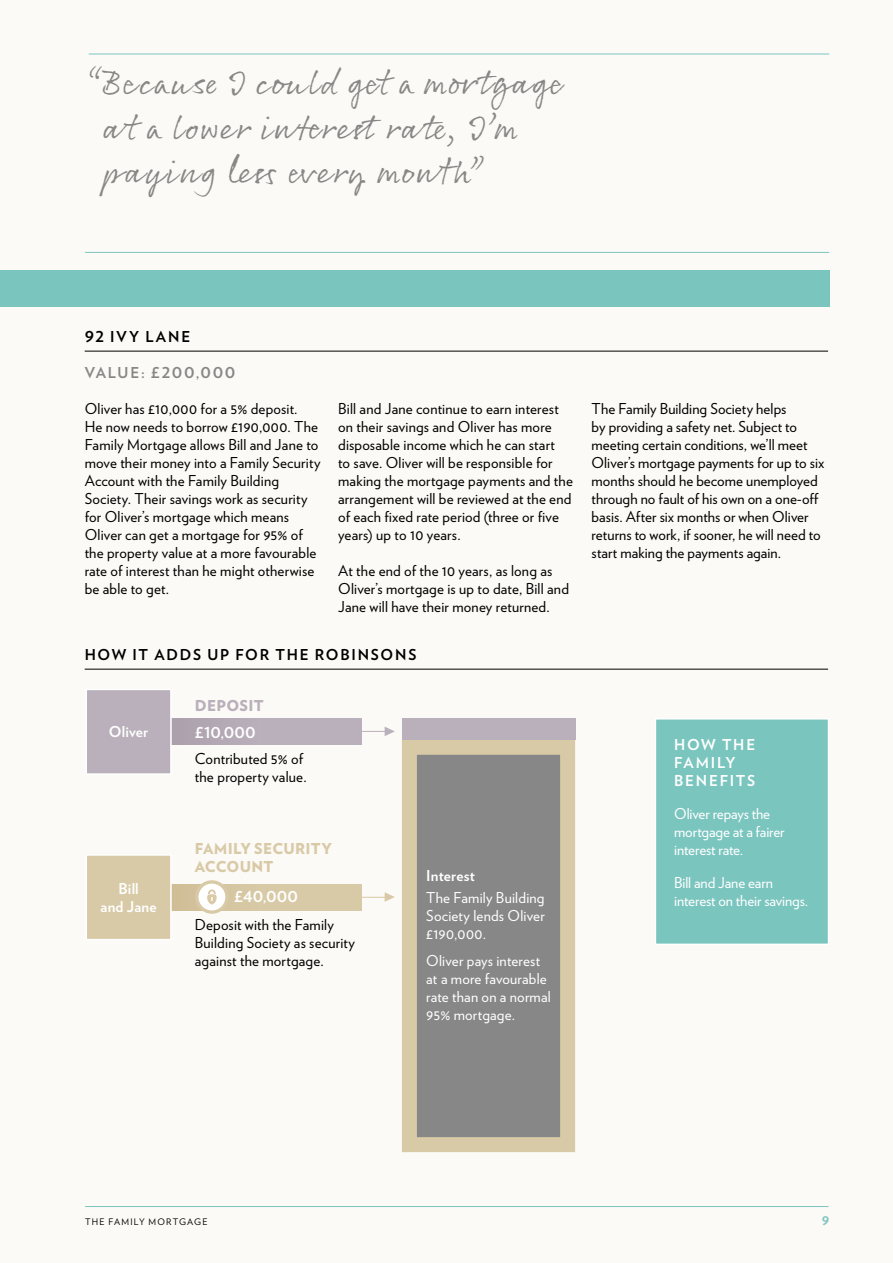
<style>
.page{position:relative;width:893px;height:1263px;background:#fcfaf6}
.page>*{position:absolute;margin:0;border:0;box-sizing:border-box;transform-origin:0 0}
.t1{font:35.4px/44.2px "Rollerscript Rough";letter-spacing:.045em;color:#878787}
.t2{font:15px/18px "Verlag";letter-spacing:.01em;color:#000}
.t3{font:15px/18px "Verlag";color:#fff}
.t4{font:700 15px/18px "Verlag";letter-spacing:.015em;color:#fff;text-align:center}
.t5{font:700 15px "Verlag";letter-spacing:.115em;color:#000}
.t6{font:900 15px/18px "Verlag";letter-spacing:.015em;color:#d9caa7}
.t7{font:700 15px/18px "Verlag";letter-spacing:.115em;color:#fff}
.t8{font:700 15px "Verlag";letter-spacing:.11em;color:#878787}
.t9{font:900 15px "Verlag";letter-spacing:.015em;color:#bab0bb}
.t10{font:700 15px "Verlag";color:#7bc5bf}
.t11{font:9px "Verlag";letter-spacing:.135em;color:#000}
</style>
<div class="page">
<hr style="left:85px;top:252px;width:744px;height:1px;background:#7bc5bf">
<div style="left:0;top:270px;width:829px;height:36px;background:#7bc5bf"></div>
<hr style="left:85px;top:351px;width:743px;height:1px;background:#000">
<hr style="left:85px;top:669px;width:743px;height:1px;background:#000">
<svg style="left:385px;top:892px;width:10px;height:10px"></svg>
<hr style="left:232px;top:897px;width:154px;height:1px;background:#d9caa7">
<svg style="left:151px;top:884px;width:211px;height:27px;background:#d7c7a3"></svg>
<hr style="left:215px;top:731px;width:171px;height:1px;background:#bab0bb">
<svg style="left:385px;top:727px;width:10px;height:9px"></svg>
<div style="left:151px;top:718px;width:211px;height:27px;background:#bab0bb"></div>
<div style="left:402px;top:740px;width:173px;height:412px;background:#878787;border:15px solid #d9caa7"></div>
<div style="left:402px;top:718px;width:173px;height:22px;background:#bab0bb"></div>
<div style="left:172px;top:718px;width:86px;height:27px;background:#b2a7b3"></div>
<div style="left:655px;top:719px;width:173px;height:225px;background:#7bc5bf"></div>
<div style="left:655px;top:718px;width:174px;height:227px;border:2px solid #fff"></div>
<div style="left:86px;top:855px;width:85px;height:85px;background:#d9caa7"></div>
<div style="left:86px;top:854px;width:86px;height:86px;border:2px solid #fff"></div>
<div style="left:86px;top:689px;width:85px;height:85px;background:#bab0bb"></div>
<div style="left:86px;top:689px;width:86px;height:86px;border:2px solid #fff"></div>
<svg style="left:197px;top:882px;width:30px;height:30px"></svg>
<div style="left:195px;top:880px;width:34px;height:34px;border:3px solid #d9caa7;border-radius:50%"></div>
<svg style="left:207px;top:889px;width:10px;height:15px"></svg>
<hr style="left:89px;top:54px;width:740px;height:1px;background:#7bc5bf">
<hr style="left:85px;top:1206px;width:743px;height:1px;background:#7bc5bf">
<h1 class="t1" style="left:103px;top:59px;width:464px;text-indent:-17px">“Because I could get a mortgage a t a lower interest rate, I’m paying less every month”</h1>
<p class="t5" style="left:85px;top:324px;width:107px">92 IVY LANE</p>
<p class="t8" style="left:85px;top:360px;width:152px">VALUE: £200,000</p>
<p class="t2" style="left:85px;top:399px;width:237px">Oliver has £10,000 for a 5% deposit.<br>He now needs to borrow £190,000. The Family Mortgage allows Bill and Jane to move their money into a Family Security Account with the Family Building Society. Their savings work as security for Oliver’s mortgage which means Oliver can get a mortgage for 95% of the property value at a more favourable rate of interest than he might otherwise be able to get.</p>
<p class="t2" style="left:338px;top:399px;width:236px">Bill and Jane continue to earn interest on their savings and Oliver has more disposable income which he can start<br>to save. Oliver will be responsible for making the mortgage payments and the arrangement will be reviewed at the end of each fixed rate period (three or five years) up to 10 years.</p>
<p class="t2" style="left:338px;top:561px;width:232px">At the end of the 10 years, as long as<br>Oliver’s mortgage is up to date, Bill and<br>Jane will have their money returned.</p>
<p class="t5" style="left:85px;top:642px;width:333px">HOW IT ADDS UP FOR THE ROBINSONS</p>
<p class="t4" style="left:109px;top:722px;width:41px">Oliver</p>
<p class="t4" style="left:101px;top:879px;width:57px">Bill<br>and Jane</p>
<p class="t9" style="left:195px;top:693px;width:70px">DEPOSIT</p>
<p class="t4" style="left:195px;top:722px;width:62px">£10,000</p>
<p class="t2" style="left:195px;top:749px;width:113px">Contributed 5% of the property value.</p>
<p class="t6" style="left:195px;top:838px;width:139px">FAMILY SECURITY<br>ACCOUNT</p>
<p class="t4" style="left:234px;top:887px;width:66px">£40,000</p>
<p class="t2" style="left:195px;top:915px;width:162px">Deposit with the Family<br>Building Society as security against the mortgage.</p>
<p class="t4" style="left:426px;top:866px;width:50px">Interest</p>
<p class="t3" style="left:426px;top:888px;width:120px;text-align:justify">The Family Building Society lends Oliver £190,000.</p>
<p class="t3" style="left:426px;top:951px;width:126px">Oliver pays interest at a more favourable rate than on a normal<br>95% mortgage.</p>
<p class="t2" style="left:592px;top:399px;width:234px">The Family Building Society helps<br>by providing a safety net. Subject to meeting certain conditions, we’ll meet Oliver’s mortgage payments for up to six months should he become unemployed through no fault of his own on a one-off basis. After six months or when Oliver returns to work, if sooner, he will need to start making the payments again.</p>
<p class="t7" style="left:674px;top:734px;width:83px">HOW THE<br>FAMILY<br>BENEFITS</p>
<p class="t3" style="left:674px;top:803px;width:112px">Oliver repays the mortgage at a fairer interest rate.</p>
<p class="t3" style="left:674px;top:872px;width:136px">Bill and Jane earn interest on their savings.</p>
<p class="t11" style="left:85px;top:1215px;width:124px">THE FAMILY MORTGAGE</p>
<p class="t10" style="left:822px;top:1207px;width:9px">9</p>
</div>
